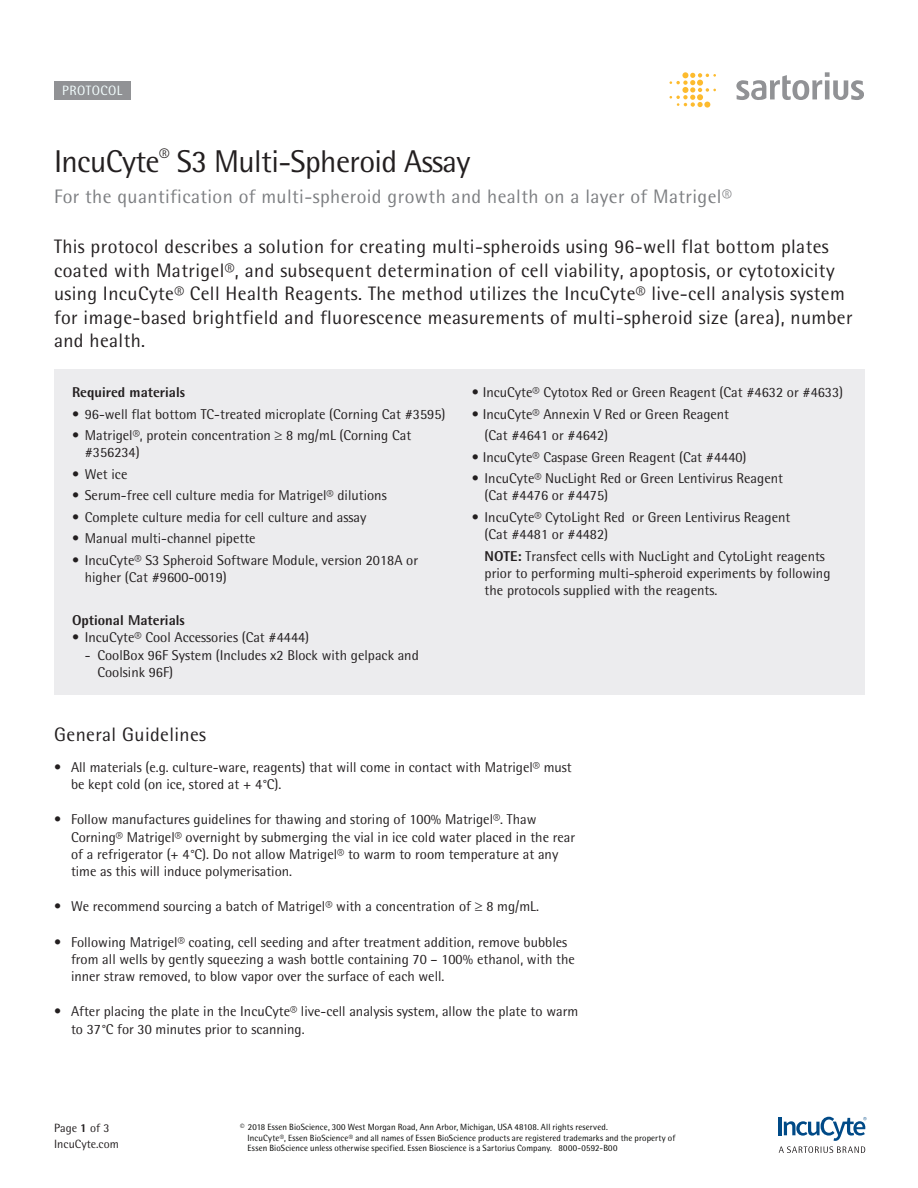
<style>
.page{position:relative;width:918px;height:1188px;background:#fff}
.page>*{position:absolute;margin:0;border:0;box-sizing:border-box;transform-origin:0 0}
.t1{font:31.5px "Sartorius Rotis Sans 2013";letter-spacing:-.02em;color:#231f20}
.t2{font:19.5px/23.4px "Sartorius Rotis Sans 2013";letter-spacing:.02em;color:#231f20}
.t3{font:19.5px "Sartorius Rotis Sans 2013";letter-spacing:.02em;color:#7c7e81}
.t4{font:14.25px/17.2px "Sartorius Rotis Sans 2013";color:#231f20}
.t5{font:800 14.25px "Sartorius Rotis Sans 2013";color:#231f20}
.t6{font:13.5px "Sartorius Rotis Sans 2013";letter-spacing:.03em;color:#f4ffff}
.t7{font:12px/16.5px "Sartorius Rotis Sans 2013";color:#231f20}
.t8{font:9px/10.5px "Sartorius Rotis Sans 2013";letter-spacing:.01em;color:#040503}
.s1{font-weight:800}
</style>
<div class="page">
<div style="left:54px;top:81px;width:77px;height:18px;background:#919295"></div>
<svg style="left:779px;top:1117px;width:87px;height:36px"></svg>
<svg style="left:670px;top:72px;width:46px;height:36px"></svg>
<svg style="left:736px;top:72px;width:128px;height:28px"></svg>
<div style="left:54px;top:369px;width:810px;height:326px;background:#ececee"></div>
<p class="t6" style="left:62px;top:82px;width:61px">PROTOCOL</p>
<p class="t1" style="left:54px;top:143px;width:418px">IncuCyte<sup>®</sup> S3 Multi-Spheroid Assay</p>
<p class="t3" style="left:54px;top:185px;width:679px">For the quantification of multi-spheroid growth and health on a layer of Matrigel®</p>
<p class="t2" style="left:54px;top:235px;width:800px">This protocol describes a solution for creating multi-spheroids using 96-well flat bottom plates coated with Matrigel®, and subsequent determination of cell viability, apoptosis, or cytotoxicity using IncuCyte® Cell Health Reagents. The method utilizes the IncuCyte® live-cell analysis system for image-based brightfield and fluorescence measurements of multi-spheroid size (area), number and health.</p>
<p class="t5" style="left:72px;top:383px;width:115px">Required materials</p>
<p class="t4" style="left:72px;top:405px;width:375px">• 96-well flat bottom TC-treated microplate (Corning Cat #3595)</p>
<p class="t4" style="left:85px;top:427px;width:328px;text-indent:-13px">• Matrigel®, protein concentration ≥ 8 mg/mL (Corning Cat #356234)</p>
<p class="t4" style="left:72px;top:465px;width:57px">• Wet ice</p>
<p class="t4" style="left:72px;top:487px;width:316px">• Serum-free cell culture media for Matrigel® dilutions</p>
<p class="t4" style="left:72px;top:508px;width:296px">• Complete culture media for cell culture and assay</p>
<p class="t4" style="left:72px;top:530px;width:185px">• Manual multi-channel pipette</p>
<p class="t4" style="left:85px;top:551px;width:335px;text-indent:-13px">• IncuCyte® S3 Spheroid Software Module, version 2018A or higher (Cat #9600-0019)</p>
<p class="t5" style="left:72px;top:611px;width:114px">Optional Materials</p>
<p class="t4" style="left:72px;top:629px;width:239px">• IncuCyte® Cool Accessories (Cat #4444)</p>
<p class="t4" style="left:98px;top:646px;width:323px;text-indent:-13px">- CoolBox 96F System (Includes x2 Block with gelpack and<br>Coolsink 96F)</p>
<p class="t2" style="left:54px;top:722px;width:153px">General Guidelines</p>
<p class="t4" style="left:472px;top:384px;width:373px">• IncuCyte® Cytotox Red or Green Reagent (Cat #4632 or #4633)</p>
<p class="t4" style="left:472px;top:405px;width:259px">• IncuCyte® Annexin V Red or Green Reagent</p>
<p class="t4" style="left:485px;top:427px;width:125px">(Cat #4641 or #4642)</p>
<p class="t4" style="left:472px;top:448px;width:276px">• IncuCyte® Caspase Green Reagent (Cat #4440)</p>
<p class="t4" style="left:485px;top:470px;width:300px;text-indent:-13px">• IncuCyte® NucLight Red or Green Lentivirus Reagent (Cat #4476 or #4475)</p>
<p class="t4" style="left:485px;top:508px;width:307px;text-indent:-13px">• IncuCyte® CytoLight Red or Green Lentivirus Reagent (Cat #4481 or #4482)</p>
<p class="t4" style="left:485px;top:547px;width:347px"><span class="s1">NOTE:</span> Transfect cells with NucLight and CytoLight reagents prior to performing multi-spheroid experiments by following the protocols supplied with the reagents.</p>
<p class="t4" style="left:71px;top:758px;width:502px;text-indent:-17px">• All materials (e.g. culture-ware, reagents) that will come in contact with Matrigel® must be kept cold (on ice, stored at + 4°C).</p>
<p class="t4" style="left:71px;top:811px;width:506px;text-indent:-17px">• Follow manufactures guidelines for thawing and storing of 100% Matrigel®. Thaw Corning® Matrigel® overnight by submerging the vial in ice cold water placed in the rear of a refrigerator (+ 4°C). Do not allow Matrigel® to warm to room temperature at any time as this will induce polymerisation.</p>
<p class="t4" style="left:54px;top:898px;width:486px">• We recommend sourcing a batch of Matrigel® with a concentration of ≥ 8 mg/mL.</p>
<p class="t4" style="left:71px;top:933px;width:505px;text-indent:-17px">• Following Matrigel® coating, cell seeding and after treatment addition, remove bubbles from all wells by gently squeezing a wash bottle containing 70 – 100% ethanol, with the inner straw removed, to blow vapor over the surface of each well.</p>
<p class="t4" style="left:71px;top:1003px;width:509px;text-indent:-17px">• After placing the plate in the IncuCyte® live-cell analysis system, allow the plate to warm to 37°C for 30 minutes prior to scanning.</p>
<p class="t7" style="left:54px;top:1120px;width:66px">Page <span class="s1">1</span> of 3<br>IncuCyte.com</p>
<p class="t8" style="left:248px;top:1122px;width:429px;text-indent:-8px">© 2018 Essen BioScience, 300 West Morgan Road, Ann Arbor, Michigan, USA 48108. All rights reserved.<br>IncuCyte®, Essen BioScience® and all names of Essen BioScience products are registered trademarks and the property of<br>Essen BioScience unless otherwise specified. Essen Bioscience is a Sartorius Company. 8000-0592-B00</p>
</div>
